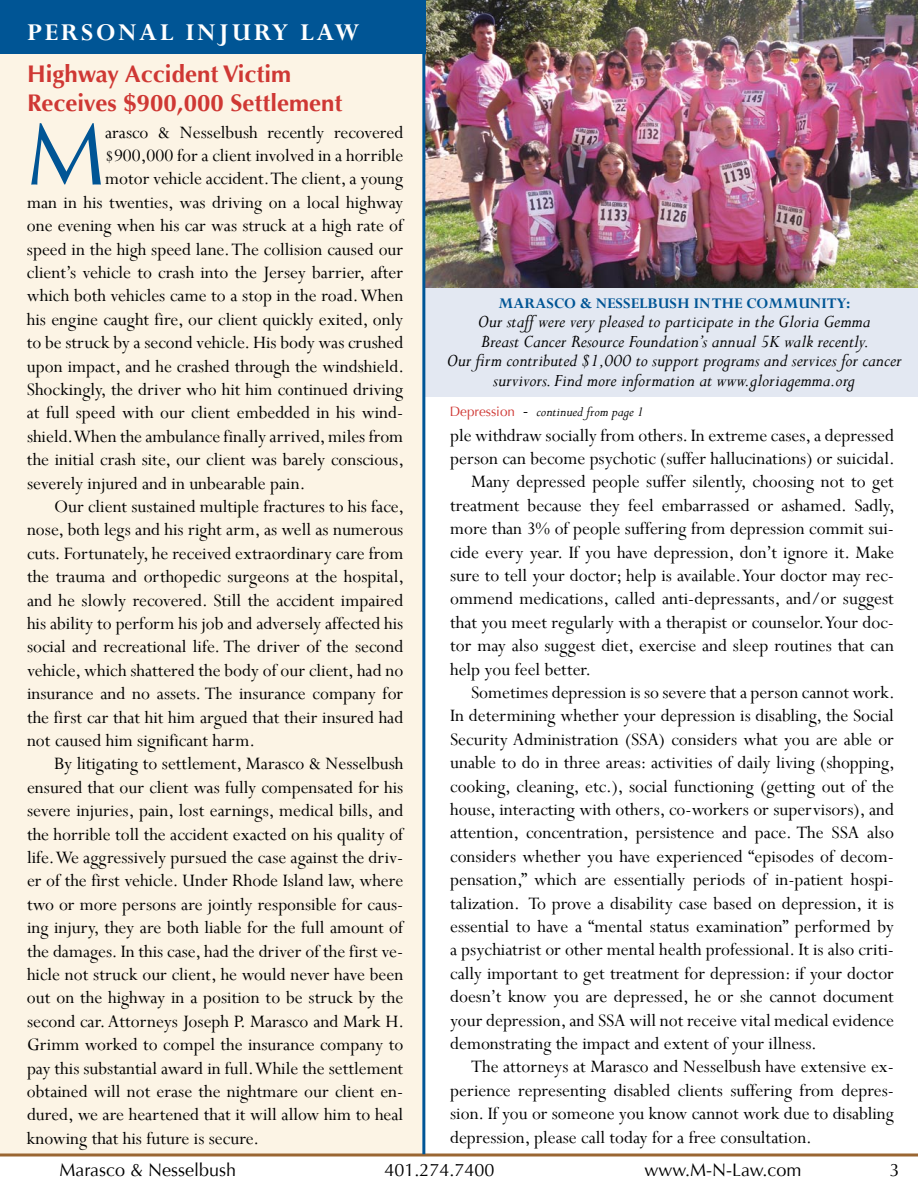
<style>
.page{position:relative;width:918px;height:1188px;background:#fff}
.page>*{position:absolute;margin:0;border:0;box-sizing:border-box;transform-origin:0 0}
.t1{font:87.9px "Optima";color:#005595}
.t2{font:700 27px "Perpetua";letter-spacing:.1em;color:#fff}
.t3{font:700 24px/28.8px "Optima";color:#cf3834}
.t4{font:19.5px "Perpetua";color:#000}
.t5{font:italic 19.5px/19.5px "Perpetua";color:#000;text-align:center}
.t6{font:18px "Optima";color:#000}
.t7{font:700 16.5px "Perpetua";color:#005595}
.t8{font:italic 15px "Perpetua";color:#000}
.s1{font-family:"Optima";font-style:normal;font-size:13.5px;color:#cf3834}
.s2{font-family:"Optima";font-style:normal}
</style>
<div class="page">
<div style="left:424px;top:286px;width:494px;height:111px;background:#e3e8f2"></div>
<div style="left:0;top:44px;width:422px;height:1110px;background:#fcf4e5"></div>
<hr style="left:0;top:1154px;width:918px;height:2px;background:#9a6632">
<img style="left:425px;top:0;width:493px;height:287px">
<div style="left:0;top:0;width:425px;height:54px;background:#005595"></div>
<hr style="left:422px;top:0;width:3px;height:1154px;background:#005595">
<h2 class="t2" style="left:27px;top:15px;width:334px">PERSONAL INJURY LAW</h2>
<p class="t3" style="left:27px;top:60px;width:317px">Highway Accident Victim<br>Receives $900,000 Settlement</p>
<h1 class="t1" style="left:27px;top:104px;width:80px">M</h1>
<p class="t4" style="left:105px;top:120px;width:300px">arasco &amp; Nesselbush recently recovered</p>
<p class="t4" style="left:105px;top:143px;width:300px">$900,000 for a client involved in a horrible</p>
<p class="t4" style="left:105px;top:167px;width:300px">motor vehicle accident.The client, a young</p>
<p class="t4" style="left:27px;top:190px;width:378px">man in his twenties, was driving on a local highway</p>
<p class="t4" style="left:27px;top:213px;width:378px">one evening when his car was struck at a high rate of</p>
<p class="t4" style="left:27px;top:237px;width:378px">speed in the high speed lane.The collision caused our</p>
<p class="t4" style="left:27px;top:260px;width:378px">client’s vehicle to crash into the Jersey barrier, after</p>
<p class="t4" style="left:27px;top:284px;width:378px">which both vehicles came to a stop in the road.When</p>
<p class="t4" style="left:27px;top:307px;width:378px">his engine caught fire, our client quickly exited, only</p>
<p class="t4" style="left:27px;top:330px;width:378px">to be struck by a second vehicle.His body was crushed</p>
<p class="t4" style="left:27px;top:354px;width:379px">upon impact, and he crashed through the windshield.</p>
<p class="t4" style="left:27px;top:377px;width:378px">Shockingly, the driver who hit him continued driving</p>
<p class="t4" style="left:27px;top:401px;width:378px">at full speed with our client embedded in his wind-</p>
<p class="t4" style="left:27px;top:424px;width:378px">shield.When the ambulance finally arrived,miles from</p>
<p class="t4" style="left:27px;top:447px;width:379px">the initial crash site, our client was barely conscious,</p>
<p class="t4" style="left:27px;top:471px;width:280px">severely injured and in unbearable pain.</p>
<p class="t4" style="left:54px;top:494px;width:352px">Our client sustained multiple fractures to his face,</p>
<p class="t4" style="left:27px;top:518px;width:378px">nose, both legs and his right arm, as well as numerous</p>
<p class="t4" style="left:27px;top:541px;width:378px">cuts. Fortunately, he received extraordinary care from</p>
<p class="t4" style="left:27px;top:564px;width:379px">the trauma and orthopedic surgeons at the hospital,</p>
<p class="t4" style="left:27px;top:588px;width:378px">and he slowly recovered. Still the accident impaired</p>
<p class="t4" style="left:27px;top:611px;width:378px">his ability to perform his job and adversely affected his</p>
<p class="t4" style="left:27px;top:635px;width:378px">social and recreational life. The driver of the second</p>
<p class="t4" style="left:27px;top:658px;width:378px">vehicle, which shattered the body of our client, had no</p>
<p class="t4" style="left:27px;top:681px;width:378px">insurance and no assets. The insurance company for</p>
<p class="t4" style="left:27px;top:705px;width:378px">the first car that hit him argued that their insured had</p>
<p class="t4" style="left:27px;top:728px;width:230px">not caused him significant harm.</p>
<p class="t4" style="left:54px;top:752px;width:351px">By litigating to settlement, Marasco &amp; Nesselbush</p>
<p class="t4" style="left:27px;top:775px;width:378px">ensured that our client was fully compensated for his</p>
<p class="t4" style="left:27px;top:798px;width:378px">severe injuries, pain, lost earnings, medical bills, and</p>
<p class="t4" style="left:27px;top:822px;width:378px">the horrible toll the accident exacted on his quality of</p>
<p class="t4" style="left:27px;top:845px;width:378px">life.We aggressively pursued the case against the driv-</p>
<p class="t4" style="left:27px;top:869px;width:378px">er of the first vehicle. Under Rhode Island law, where</p>
<p class="t4" style="left:27px;top:892px;width:378px">two or more persons are jointly responsible for caus-</p>
<p class="t4" style="left:27px;top:915px;width:378px">ing injury, they are both liable for the full amount of</p>
<p class="t4" style="left:27px;top:939px;width:378px">the damages. In this case, had the driver of the first ve-</p>
<p class="t4" style="left:27px;top:962px;width:378px">hicle not struck our client, he would never have been</p>
<p class="t4" style="left:27px;top:986px;width:378px">out on the highway in a position to be struck by the</p>
<p class="t4" style="left:27px;top:1009px;width:379px">second car.Attorneys Joseph P. Marasco and Mark H.</p>
<p class="t4" style="left:27px;top:1032px;width:378px">Grimm worked to compel the insurance company to</p>
<p class="t4" style="left:27px;top:1056px;width:378px">pay this substantial award in full.While the settlement</p>
<p class="t4" style="left:27px;top:1079px;width:378px">obtained will not erase the nightmare our client en-</p>
<p class="t4" style="left:27px;top:1103px;width:378px">dured, we are heartened that it will allow him to heal</p>
<p class="t4" style="left:27px;top:1126px;width:234px">knowing that his future is secure.</p>
<p class="t7" style="left:499px;top:293px;width:27px">MARASCO</p>
<p class="t7" style="left:580px;top:293px;width:26px">&amp; NESSEL</p>
<p class="t7" style="left:648px;top:293px;width:124px">BUSH IN THE COMMU</p>
<p class="t7" style="left:810px;top:293px;width:42px">NITY:</p>
<p class="t5" style="left:447px;top:311px;width:456px">Our staff were very pleased to participate in the Gloria Gemma<br>Breast Cancer Resource Foundation’s annual 5K walk recently.<br>Our firm contributed $1,000 to support programs and services for cancer survivors. Find more information at www.gloriagemma.org</p>
<p class="t8" style="left:450px;top:402px;width:196px"><span class="s1">Depression</span> <span class="s2">-</span> continued from page 1</p>
<p class="t4" style="left:450px;top:423px;width:445px">ple withdraw socially from others.In extreme cases,a depressed</p>
<p class="t4" style="left:450px;top:446px;width:446px">person can become psychotic (suffer hallucinations) or suicidal.</p>
<p class="t4" style="left:471px;top:470px;width:424px">Many depressed people suffer silently, choosing not to get</p>
<p class="t4" style="left:450px;top:493px;width:446px">treatment because they feel embarrassed or ashamed. Sadly,</p>
<p class="t4" style="left:450px;top:516px;width:445px">more than 3% of people suffering from depression commit sui-</p>
<p class="t4" style="left:450px;top:540px;width:445px">cide every year. If you have depression, don’t ignore it. Make</p>
<p class="t4" style="left:450px;top:563px;width:445px">sure to tell your doctor; help is available.Your doctor may rec-</p>
<p class="t4" style="left:450px;top:587px;width:445px">ommend medications, called anti-depressants, and/or suggest</p>
<p class="t4" style="left:450px;top:610px;width:445px">that you meet regularly with a therapist or counselor.Your doc-</p>
<p class="t4" style="left:450px;top:633px;width:445px">tor may also suggest diet, exercise and sleep routines that can</p>
<p class="t4" style="left:450px;top:657px;width:143px">help you feel better.</p>
<p class="t4" style="left:471px;top:680px;width:425px">Sometimes depression is so severe that a person cannot work.</p>
<p class="t4" style="left:450px;top:704px;width:445px">In determining whether your depression is disabling, the Social</p>
<p class="t4" style="left:450px;top:727px;width:445px">Security Administration (SSA) considers what you are able or</p>
<p class="t4" style="left:450px;top:750px;width:446px">unable to do in three areas: activities of daily living (shopping,</p>
<p class="t4" style="left:450px;top:774px;width:445px">cooking, cleaning, etc.), social functioning (getting out of the</p>
<p class="t4" style="left:450px;top:797px;width:445px">house, interacting with others, co-workers or supervisors), and</p>
<p class="t4" style="left:450px;top:821px;width:445px">attention, concentration, persistence and pace. The SSA also</p>
<p class="t4" style="left:450px;top:844px;width:445px">considers whether you have experienced “episodes of decom-</p>
<p class="t4" style="left:450px;top:867px;width:445px">pensation,” which are essentially periods of in-patient hospi-</p>
<p class="t4" style="left:450px;top:891px;width:445px">talization. To prove a disability case based on depression, it is</p>
<p class="t4" style="left:450px;top:914px;width:445px">essential to have a “mental status examination” performed by</p>
<p class="t4" style="left:450px;top:938px;width:445px">a psychiatrist or other mental health professional. It is also criti-</p>
<p class="t4" style="left:450px;top:961px;width:445px">cally important to get treatment for depression: if your doctor</p>
<p class="t4" style="left:450px;top:984px;width:445px">doesn’t know you are depressed, he or she cannot document</p>
<p class="t4" style="left:450px;top:1008px;width:445px">your depression,and SSA will not receive vital medical evidence</p>
<p class="t4" style="left:450px;top:1031px;width:368px">demonstrating the impact and extent of your illness.</p>
<p class="t4" style="left:471px;top:1055px;width:424px">The attorneys at Marasco and Nesselbush have extensive ex-</p>
<p class="t4" style="left:450px;top:1078px;width:445px">perience representing disabled clients suffering from depres-</p>
<p class="t4" style="left:450px;top:1101px;width:445px">sion. If you or someone you know cannot work due to disabling</p>
<p class="t4" style="left:450px;top:1125px;width:363px">depression, please call today for a free consultation.</p>
<p class="t6" style="left:59px;top:1159px;width:178px">Marasco &amp; Nesselbush</p>
<p class="t6" style="left:384px;top:1159px;width:112px">401.274.7400</p>
<p class="t6" style="left:644px;top:1159px;width:159px">www.m-n -law.com</p>
<p class="t6" style="left:890px;top:1159px;width:12px">3</p>
</div>
